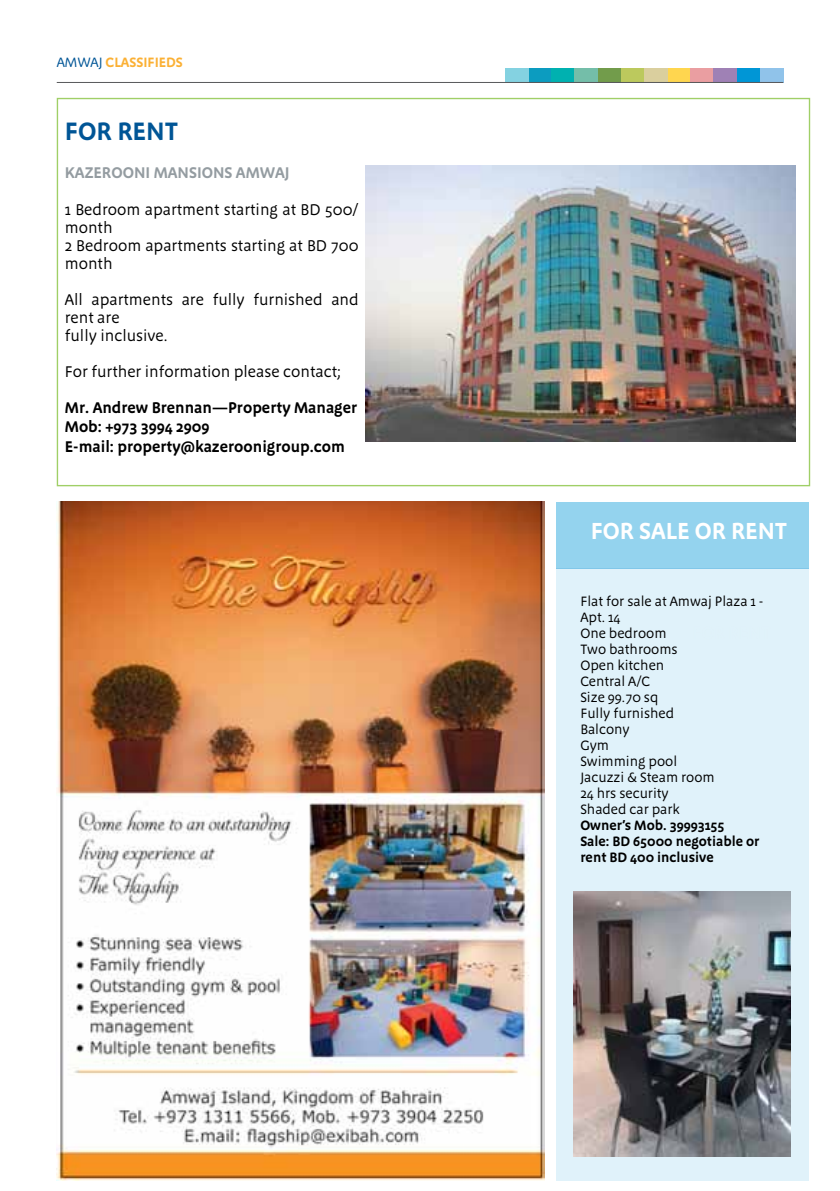
<style>
.page{position:relative;width:840px;height:1191px;background:#fff}
.page>*{position:absolute;margin:0;border:0;box-sizing:border-box;transform-origin:0 0}
.t1{font:600 26px "Megano";color:#005596}
.t2{font:600 24px "Megano";color:#fff}
.t3{font:16px/18px "Megano";color:#000}
.t4{font:600 16px/18px "Megano";color:#000}
.t5{font:600 16px "Megano";color:#949ca1}
.t6{font:14px/16px "Megano";color:#000}
.t7{font:600 14px/16px "Megano";color:#000}
.t8{font:600 14px "Megano";color:#fbb034}
.s1{font-weight:400;color:#005596}
</style>
<div class="page">
<div style="left:667px;top:68px;width:23px;height:14px;background:#ffd64f"></div>
<div style="left:759px;top:68px;width:23px;height:14px;background:#90c3ea"></div>
<div style="left:597px;top:68px;width:23px;height:14px;background:#729c4b"></div>
<div style="left:528px;top:68px;width:23px;height:14px;background:#0c9cc0"></div>
<div style="left:736px;top:68px;width:23px;height:14px;background:#0096d6"></div>
<div style="left:690px;top:68px;width:23px;height:14px;background:#ea9ea1"></div>
<div style="left:620px;top:68px;width:23px;height:14px;background:#bcc95d"></div>
<div style="left:505px;top:68px;width:23px;height:14px;background:#84d2e1"></div>
<div style="left:551px;top:68px;width:23px;height:14px;background:#00b1b0"></div>
<div style="left:574px;top:68px;width:23px;height:14px;background:#74bea9"></div>
<div style="left:713px;top:68px;width:23px;height:14px;background:#9f81b5"></div>
<div style="left:643px;top:68px;width:24px;height:14px;background:#dacf9e"></div>
<hr style="left:57px;top:82px;width:725px;height:1px;background:#58595b">
<img style="left:365px;top:165px;width:429px;height:276px">
<div style="left:556px;top:502px;width:252px;height:66px;background:#94d3ee"></div>
<div style="left:556px;top:568px;width:252px;height:612px;background:#e0f2fa"></div>
<img style="left:573px;top:891px;width:216px;height:266px">
<img style="left:57px;top:501px;width:487px;height:679px">
<p class="t8" style="left:57px;top:54px;width:127px"><span class="s1">Amwaj</span> classifiedS</p>
<h1 class="t1" style="left:65px;top:116px;width:115px">FOR RENT</h1>
<p class="t5" style="left:65px;top:163px;width:226px">KAZEROONI MANSI ONS AMWAJ</p>
<p class="t3" style="left:65px;top:201px;width:295px">1 Bedroom apartment starting at BD 500/ month<br>2 Bedroom apartments starting at BD 700 month</p>
<p class="t3" style="left:65px;top:291px;width:295px">All apartments are fully furnished and rent are<br>fully inclusive.</p>
<p class="t3" style="left:65px;top:363px;width:277px">For further information please contact;</p>
<p class="t4" style="left:65px;top:399px;width:294px">Mr. Andrew Brennan—Property Manager<br>Mob: +973 3994 2909</p>
<p class="t4" style="left:65px;top:437px;width:281px">E-mail: property@kazeroonigroup.com</p>
<h2 class="t2" style="left:590px;top:516px;width:62px">FOR SALE</h2>
<h2 class="t2" style="left:694px;top:516px;width:94px">OR RENT</h2>
<p class="t6" style="left:580px;top:593px;width:185px">Flat for sale at Amwaj Plaza 1 -<br>Apt. 14<br>One bedroom<br>Two bathrooms<br>Open kitchen<br>Central A/C<br>Size 99.70 sq<br>Fully furnished<br>Balcony<br>Gym<br>Swimming pool<br>Jacuzzi &amp; Steam room<br>24 hrs security<br>Shaded car park</p>
<p class="t7" style="left:580px;top:817px;width:181px">Owner’s Mob. 39993155<br>Sale: BD 65000 negotiable or rent BD 400 inclusive</p>
</div>
